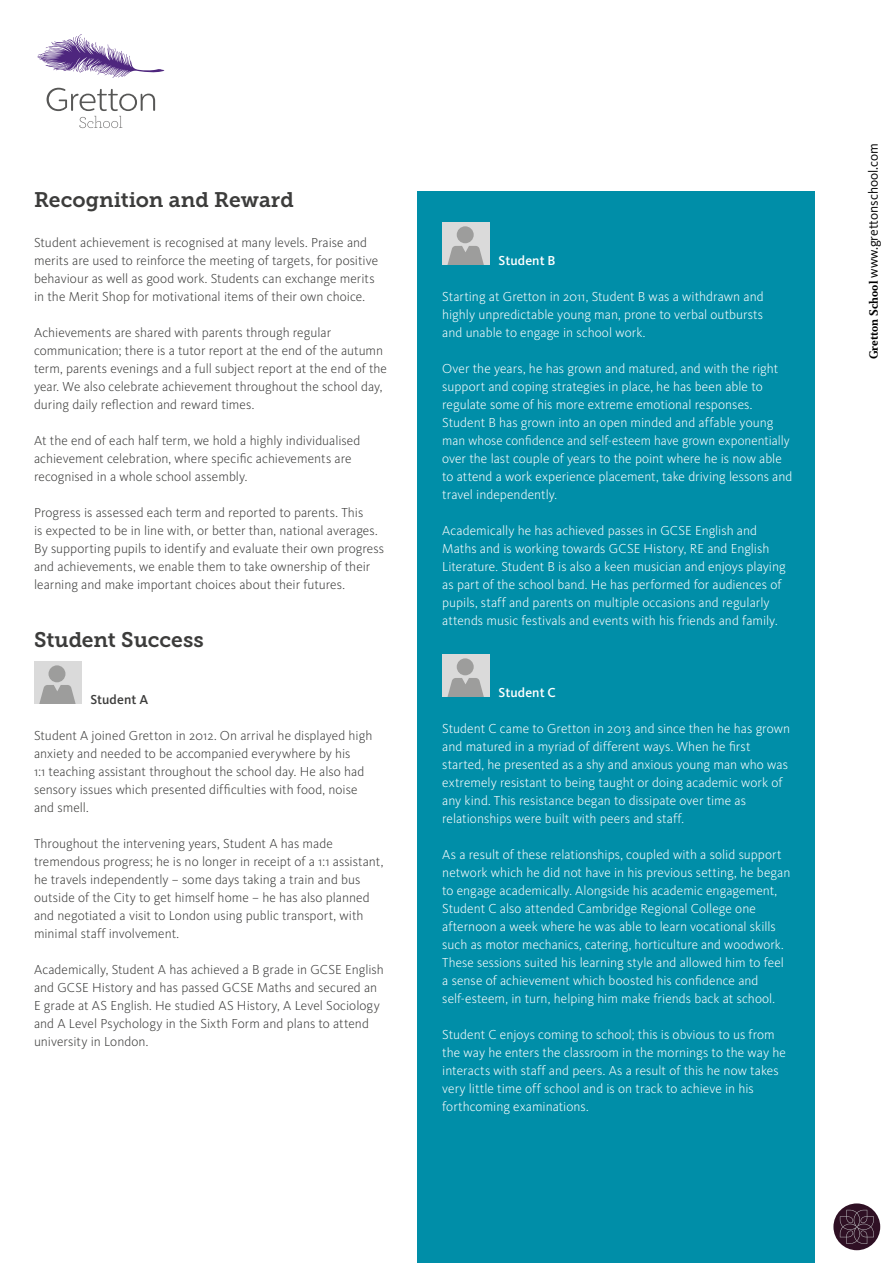
<style>
.page{position:relative;width:893px;height:1263px;background:#fff}
.page>*{position:absolute;margin:0;border:0;box-sizing:border-box;transform-origin:0 0}
.t1{font:21px "Museo Slab 700";color:#3c3c3b}
.t2{font:300 13.5px/18px "Kievit";color:#fff}
.t3{font:300 13.5px/18px "Kievit";color:#3c3c3b}
.t4{font:13.5px "Kievit";color:#000}
.t5{font:500 13.5px "Kievit";letter-spacing:.005em;color:#fff}
.t6{font:500 13.5px "Kievit";letter-spacing:.005em;color:#3c3c3b}
.s1{font-family:"Cultura New";font-weight:700}
</style>
<div class="page">
<div style="left:417px;top:192px;width:397px;height:1071px;background:#008ea8"></div>
<div style="left:833px;top:1203px;width:47px;height:47px;background:#2f1024;border-radius:50%"></div>
<svg style="left:840px;top:1210px;width:34px;height:34px"></svg>
<svg style="left:37px;top:34px;width:127px;height:44px"></svg>
<svg style="left:47px;top:88px;width:108px;height:40px"></svg>
<div style="left:34px;top:661px;width:48px;height:43px;background:#dadada"></div>
<svg style="left:39px;top:665px;width:37px;height:39px"></svg>
<div style="left:442px;top:222px;width:48px;height:43px;background:#dadada"></div>
<svg style="left:447px;top:226px;width:37px;height:39px"></svg>
<div style="left:442px;top:654px;width:48px;height:43px;background:#dadada"></div>
<svg style="left:447px;top:658px;width:37px;height:39px"></svg>
<h1 class="t1" style="left:34px;top:188px;width:261px">Recognition and Reward</h1>
<p class="t3" style="left:34px;top:234px;width:346px">Student achievement is recognised at many levels. Praise and merits are used to reinforce the meeting of targets, for positive behaviour as well as good work. Students can exchange merits in the Merit Shop for motivational items of their own choice.</p>
<p class="t3" style="left:34px;top:324px;width:355px">Achievements are shared with parents through regular communication; there is a tutor report at the end of the autumn term, parents evenings and a full subject report at the end of the year. We also celebrate achievement throughout the school day, during daily reflection and reward times.</p>
<p class="t3" style="left:34px;top:432px;width:328px">At the end of each half term, we hold a highly individualised achievement celebration, where specific achievements are recognised in a whole school assembly.</p>
<p class="t3" style="left:34px;top:504px;width:352px">Progress is assessed each term and reported to parents. This<br>is expected to be in line with, or better than, national averages.<br>By supporting pupils to identify and evaluate their own progress and achievements, we enable them to take ownership of their learning and make important choices about their futures.</p>
<h1 class="t1" style="left:34px;top:627px;width:171px">Student Success</h1>
<p class="t6" style="left:90px;top:691px;width:59px">Student A</p>
<p class="t3" style="left:34px;top:726px;width:340px">Student A joined Gretton in 2012. On arrival he displayed high anxiety and needed to be accompanied everywhere by his<br>1:1 teaching assistant throughout the school day. He also had sensory issues which presented difficulties with food, noise and smell.</p>
<p class="t3" style="left:34px;top:834px;width:351px">Throughout the intervening years, Student A has made tremendous progress; he is no longer in receipt of a 1:1 assistant, he travels independently – some days taking a train and bus outside of the City to get himself home – he has also planned and negotiated a visit to London using public transport, with minimal staff involvement.</p>
<p class="t3" style="left:34px;top:960px;width:351px">Academically, Student A has achieved a B grade in GCSE English and GCSE History and has passed GCSE Maths and secured an E grade at AS English. He studied AS History, A Level Sociology and A Level Psychology in the Sixth Form and plans to attend university in London.</p>
<p class="t5" style="left:499px;top:252px;width:59px">Student B</p>
<p class="t2" style="left:442px;top:287px;width:323px;text-align:justify">Starting at Gretton in 2011, Student B was a withdrawn and highly unpredictable young man, prone to verbal outbursts and unable to engage in school work.</p>
<p class="t2" style="left:442px;top:359px;width:352px">Over the years, he has grown and matured, and with the right support and coping strategies in place, he has been able to regulate some of his more extreme emotional responses.<br>Student B has grown into an open minded and affable young man whose confidence and self-esteem have grown exponentially over the last couple of years to the point where he is now able to attend a work experience placement, take driving lessons and travel independently.</p>
<p class="t2" style="left:442px;top:521px;width:345px">Academically he has achieved passes in GCSE English and Maths and is working towards GCSE History, RE and English Literature. Student B is also a keen musician and enjoys playing as part of the school band. He has performed for audiences of pupils, staff and parents on multiple occasions and regularly attends music festivals and events with his friends and family.</p>
<p class="t5" style="left:499px;top:684px;width:59px">Student C</p>
<p class="t2" style="left:442px;top:719px;width:349px">Student C came to Gretton in 2013 and since then he has grown and matured in a myriad of different ways. When he first started, he presented as a shy and anxious young man who was extremely resistant to being taught or doing academic work of any kind. This resistance began to dissipate over time as relationships were built with peers and staff.</p>
<p class="t2" style="left:442px;top:845px;width:350px">As a result of these relationships, coupled with a solid support network which he did not have in his previous setting, he began to engage academically. Alongside his academic engagement, Student C also attended Cambridge Regional College one afternoon a week where he was able to learn vocational skills such as motor mechanics, catering, horticulture and woodwork.<br>These sessions suited his learning style and allowed him to feel a sense of achievement which boosted his confidence and self-esteem, in turn, helping him make friends back at school.</p>
<p class="t2" style="left:442px;top:1025px;width:345px">Student C enjoys coming to school; this is obvious to us from the way he enters the classroom in the mornings to the way he interacts with staff and peers. As a result of this he now takes very little time off school and is on track to achieve in his forthcoming examinations.</p>
<p class="t4" style="left:866px;top:359px;width:218px;rotate:-90deg"><span class="s1">Gretton School</span> www.grettonschool.com</p>
</div>
